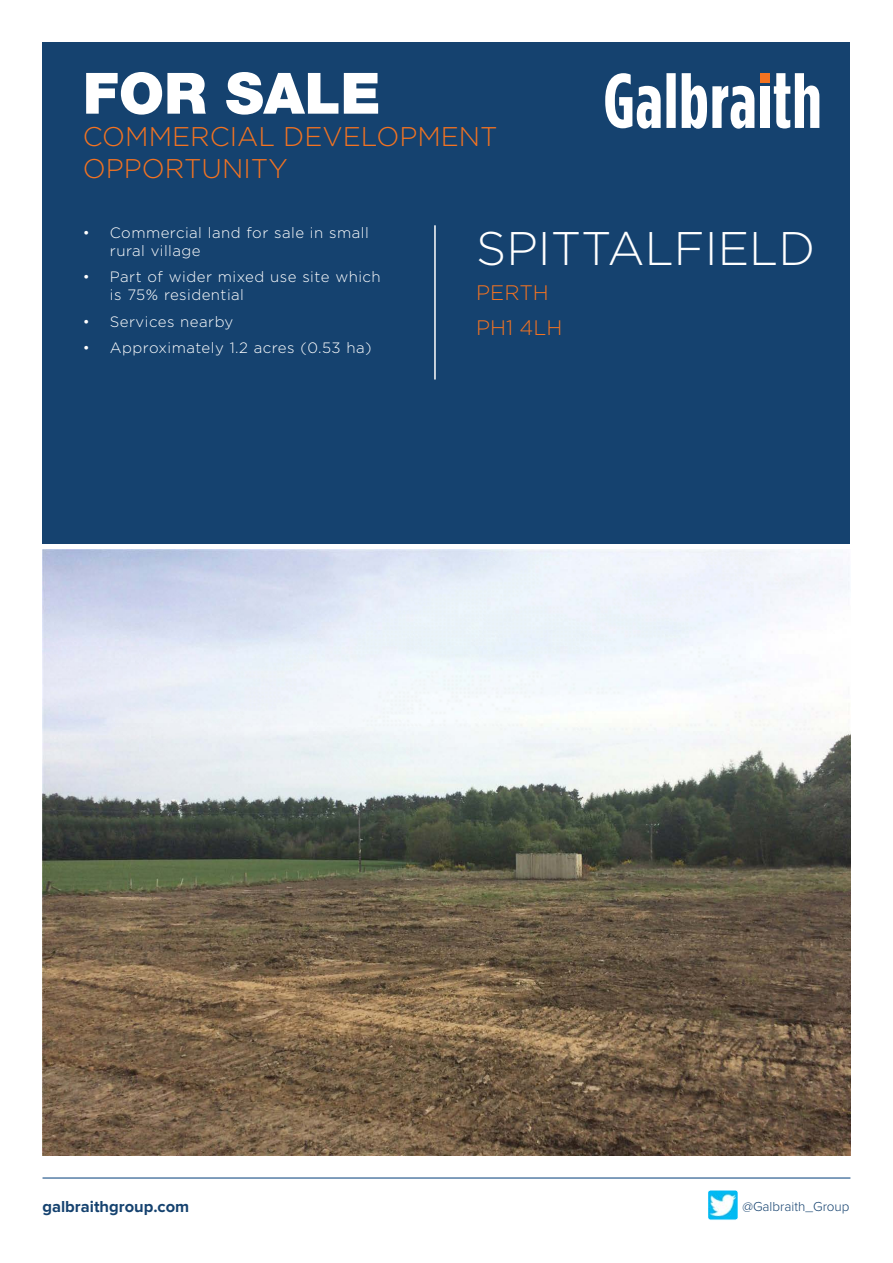
<style>
.page{position:relative;width:893px;height:1263px;background:#fff}
.page>*{position:absolute;margin:0;border:0;box-sizing:border-box;transform-origin:0 0}
.t1{font:900 57px "Helvetica Neue";color:#fff}
._6_1st_line_add{font:300 47.1px "Gotham";color:#fff}
._2_prop_type{font:300 27px/32.4px "Gotham";color:#f37321}
._6_1st_line_add-2{font:300 21px "Gotham";color:#f37321}
.t2{font:700 16.5px "Proxima Nova";color:#15426f}
.t3{font:300 15px/18px "Gotham";letter-spacing:.03em;color:#fff}
.t4{font:300 13.5px "Proxima Nova";color:#15426f}
</style>
<div class="page">
<div style="left:43px;top:43px;width:807px;height:501px;background:#15426f"></div>
<hr style="left:434px;top:225px;width:2px;height:154px;background:#fff">
<img style="left:43px;top:549px;width:807px;height:606px">
<img style="left:709px;top:1191px;width:28px;height:27px">
<div style="left:707px;top:1189px;width:32px;height:31px;border:1px solid #fff;border-radius:3px"></div>
<svg style="left:605px;top:73px;width:214px;height:56px"></svg>
<div style="left:760px;top:73px;width:10px;height:10px;background:#f37321"></div>
<div style="left:760px;top:86px;width:9px;height:42px;background:#fff"></div>
<hr style="left:43px;top:1178px;width:807px;height:1px;background:#003d79">
<p class="t1" style="left:83px;top:59px;width:299px">FOR SALE</p>
<p class="_2_prop_type" style="left:83px;top:120px;width:416px">COMMERCIAL DEVELOPMENT<br>OPPORTUNITY</p>
<p class="t3" style="left:110px;top:223px;width:260px;text-indent:-27px">• Commercial land for sale in small rural village</p>
<p class="t3" style="left:110px;top:268px;width:272px;text-indent:-27px">• Part of wider mixed use site which is 75% residential</p>
<p class="t3" style="left:83px;top:312px;width:152px">• Services nearby</p>
<p class="t3" style="left:83px;top:339px;width:290px">• Approximately 1.2 acres (0.53 ha)</p>
<p class="_6_1st_line_add" style="left:476px;top:222px;width:341px">SPITTALFIELD</p>
<p class="_6_1st_line_add-2" style="left:476px;top:281px;width:74px">PERTH</p>
<p class="_6_1st_line_add-2" style="left:476px;top:316px;width:88px">PH1 4LH</p>
<p class="t2" style="left:43px;top:1198px;width:148px">galbraithgroup.com</p>
<p class="t4" style="left:742px;top:1200px;width:109px">@Galbraith_Group</p>
</div>
